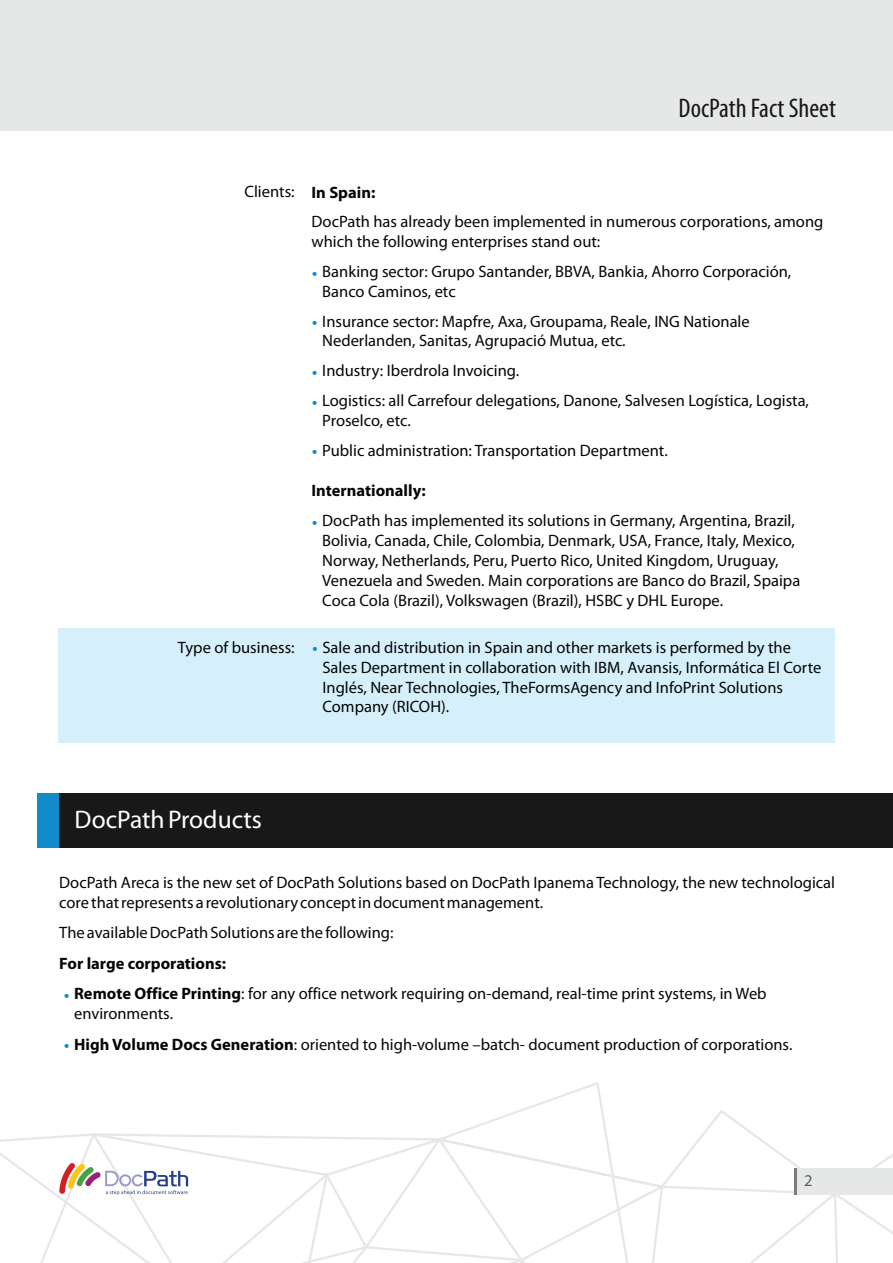
<style>
.page{position:relative;width:893px;height:1263px;background:#fff}
.page>*{position:absolute;margin:0;border:0;box-sizing:border-box;transform-origin:0 0}
.t1{font:condensed 27px "Myriad Pro";color:#191819}
.t2{font:25.5px "Myriad Pro";color:#fff}
.t3{font:16.5px/19.8px "Myriad Pro";color:#040504}
.t4{font:700 16.5px "Myriad Pro";color:#040504}
.t5{font:16.5px "Myriad Pro";color:#5d5f5e}
.s1{font-weight:700}
</style>
<div class="page">
<svg style="left:0;top:1082px;width:893px;height:181px"></svg>
<svg style="left:511px;top:1183px;width:332px;height:80px"></svg>
<div style="left:0;top:0;width:893px;height:131px;background:#e5e8e7"></div>
<div style="left:59px;top:793px;width:834px;height:54px;background:#191819"></div>
<div style="left:37px;top:793px;width:22px;height:54px;background:#128bcb"></div>
<div style="left:797px;top:1168px;width:96px;height:26px;background:#e5e8e7"></div>
<hr style="left:794px;top:1168px;width:3px;height:26px;background:#7d7c7c">
<svg style="left:59px;top:1163px;width:129px;height:32px"></svg>
<div style="left:58px;top:629px;width:245px;height:114px;background:#d6f0fb"></div>
<div style="left:303px;top:629px;width:531px;height:114px;background:#d6f0fb"></div>
<h1 class="t1" style="left:678px;top:96px;width:159px">DocPath Fact Sheet</h1>
<p class="t3" style="left:312px;top:178px;width:513px;line-height:30.3px;text-indent:-67px">Clients: <span class="s1">In Spain:<br></span>DocPath has already been implemented in numerous corporations, among</p>
<p class="t3" style="left:322px;top:228px;width:471px;line-height:29.7px;text-indent:-11px">which the following enterprises stand out:<br>Banking sector: Grupo Santander, BBVA, Bankia, Ahorro Corporación,</p>
<p class="t3" style="left:322px;top:278px;width:429px;line-height:29.7px">Banco Caminos, etc<br>Insurance sector: Mapfre, Axa, Groupama, Reale, ING Nationale</p>
<p class="t3" style="left:322px;top:327px;width:488px;line-height:29.7px">Nederlanden, Sanitas, Agrupació Mutua, etc.<br>Industry: Iberdrola Invoicing.<br>Logistics: all Carrefour delegations, Danone, Salvesen Logística, Logista,</p>
<p class="t3" style="left:322px;top:407px;width:347px;line-height:29.7px">Proselco, etc.<br>Public administration: Transportation Department.</p>
<p class="t4" style="left:312px;top:484px;width:115px">Internationally:</p>
<p class="t3" style="left:322px;top:512px;width:479px">DocPath has implemented its solutions in Germany, Argentina, Brazil, Bolivia, Canada, Chile, Colombia, Denmark, USA, France, Italy, Mexico, Norway, Netherlands, Peru, Puerto Rico, United Kingdom, Uruguay, Venezuela and Sweden. Main corporations are Banco do Brazil, Spaipa Coca Cola (Brazil), Volkswagen (Brazil), HSBC y DHL Europe.</p>
<p class="t3" style="left:178px;top:639px;width:118px">Type of business:</p>
<p class="t3" style="left:322px;top:639px;width:500px">Sale and distribution in Spain and other markets is performed by the Sales Department in collaboration with IBM, Avansis, Informática El Corte Inglés, Near Technologies, TheFormsAgency and InfoPrint Solutions Company (RICOH).</p>
<h2 class="t2" style="left:75px;top:809px;width:189px">DocPath Products</h2>
<p class="t3" style="left:59px;top:874px;width:777px">DocPath Areca is the new set of DocPath Solutions based on DocPath Ipanema Technology, the new technological core that represents a revolutionary concept in document management.</p>
<p class="t3" style="left:59px;top:924px;width:336px">The available DocPath Solutions are the following:</p>
<p class="t3" style="left:74px;top:949px;width:694px;line-height:30.6px;text-indent:-15px"><span class="s1">For large corporations:<br>Remote Office Printing</span>: for any office network requiring on-demand, real-time print systems, in Web</p>
<p class="t3" style="left:74px;top:999px;width:720px;line-height:30.6px">environments.<br><span class="s1">High Volume Docs Generation</span>: oriented to high-volume –batch- document production of corporations.</p>
<p class="t5" style="left:804px;top:1174px;width:10px">2</p>
</div>
